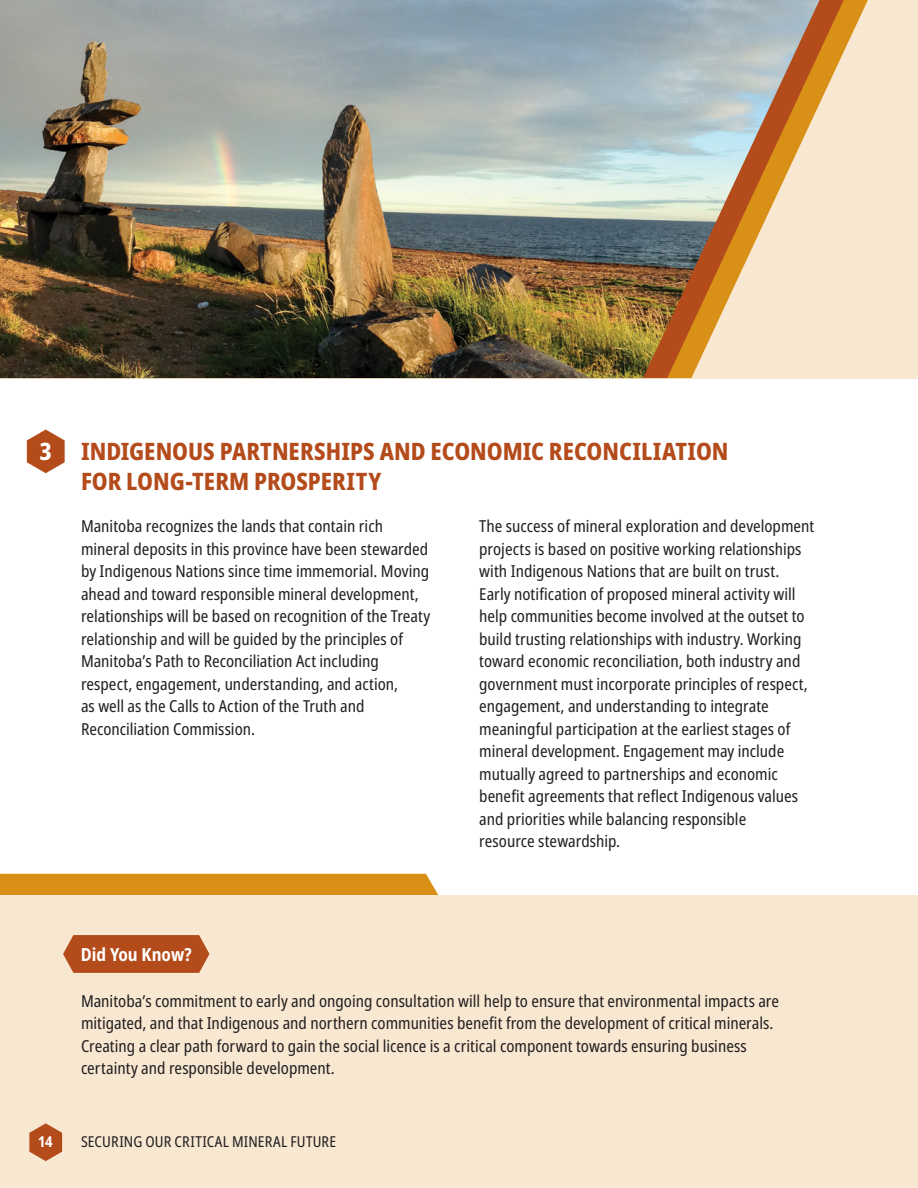
<style>
.page{position:relative;width:918px;height:1188px;background:#fff}
.page>*{position:absolute;margin:0;border:0;box-sizing:border-box;transform-origin:0 0}
.t1{font:800 condensed 24px/30px "Noto Sans";color:#b44b1b}
.H2_-_White_Centred{font:800 condensed 24px "Noto Sans";color:#fff}
.H3_-_white{font:700 condensed 18px "Noto Sans";color:#fff}
.Body{font:condensed 16.5px/22.5px "Noto Sans";color:#231f20}
.t2{font:condensed 15px "Noto Sans";letter-spacing:.01em;color:#231f20}
.t3{font:700 condensed 15px "Noto Sans";color:#fff}
</style>
<div class="page">
<div style="left:0;top:0;width:918px;height:378px;background:#f8e8d2"></div>
<div style="left:0;top:874px;width:439px;height:22px;background:#d89016"></div>
<div style="left:0;top:896px;width:918px;height:292px;background:#f8e8d2"></div>
<svg style="left:820px;top:0;width:24px;height:103px;fill:#d8901a"></svg>
<svg style="left:29px;top:1123px;width:33px;height:38px"></svg>
<img style="left:0;top:0;width:820px;height:378px">
<svg style="left:27px;top:430px;width:38px;height:43px"></svg>
<svg style="left:63px;top:935px;width:146px;height:38px;background:#b85628"></svg>
<h2 class="H2_-_White_Centred" style="left:40px;top:433px;width:14px">3</h2>
<h2 class="t1" style="left:81px;top:436px;width:649px">INDIGENOUS PARTNERSHIPS AND ECONOMIC RECONCILIATION<br>FOR LONG-TERM PROSPERITY</h2>
<p class="Body" style="left:81px;top:516px;width:351px">Manitoba recognizes the lands that contain rich mineral deposits in this province have been stewarded by Indigenous Nations since time immemorial. Moving ahead and toward responsible mineral development, relationships will be based on recognition of the Treaty relationship and will be guided by the principles of Manitoba’s Path to Reconciliation Act including respect, engagement, understanding, and action,<br>as well as the Calls to Action of the Truth and Reconciliation Commission.</p>
<p class="Body" style="left:479px;top:516px;width:337px">The success of mineral exploration and development projects is based on positive working relationships with Indigenous Nations that are built on trust.<br>Early notification of proposed mineral activity will help communities become involved at the outset to build trusting relationships with industry. Working toward economic reconciliation, both industry and government must incorporate principles of respect, engagement, and understanding to integrate meaningful participation at the earliest stages of mineral development. Engagement may include mutually agreed to partnerships and economic benefit agreements that reflect Indigenous values and priorities while balancing responsible<br>resource stewardship.</p>
<h2 class="H3_-_white" style="left:81px;top:941px;width:112px">Did You Know?</h2>
<p class="Body" style="left:81px;top:990px;width:700px">Manitoba’s commitment to early and ongoing consultation will help to ensure that environmental impacts are mitigated, and that Indigenous and northern communities benefit from the development of critical minerals.<br>Creating a clear path forward to gain the social licence is a critical component towards ensuring business certainty and responsible development.</p>
<p class="t3" style="left:39px;top:1131px;width:16px">14</p>
<p class="t2" style="left:81px;top:1131px;width:257px">SECURING OUR CRITICAL MINERAL FUTURE</p>
</div>
